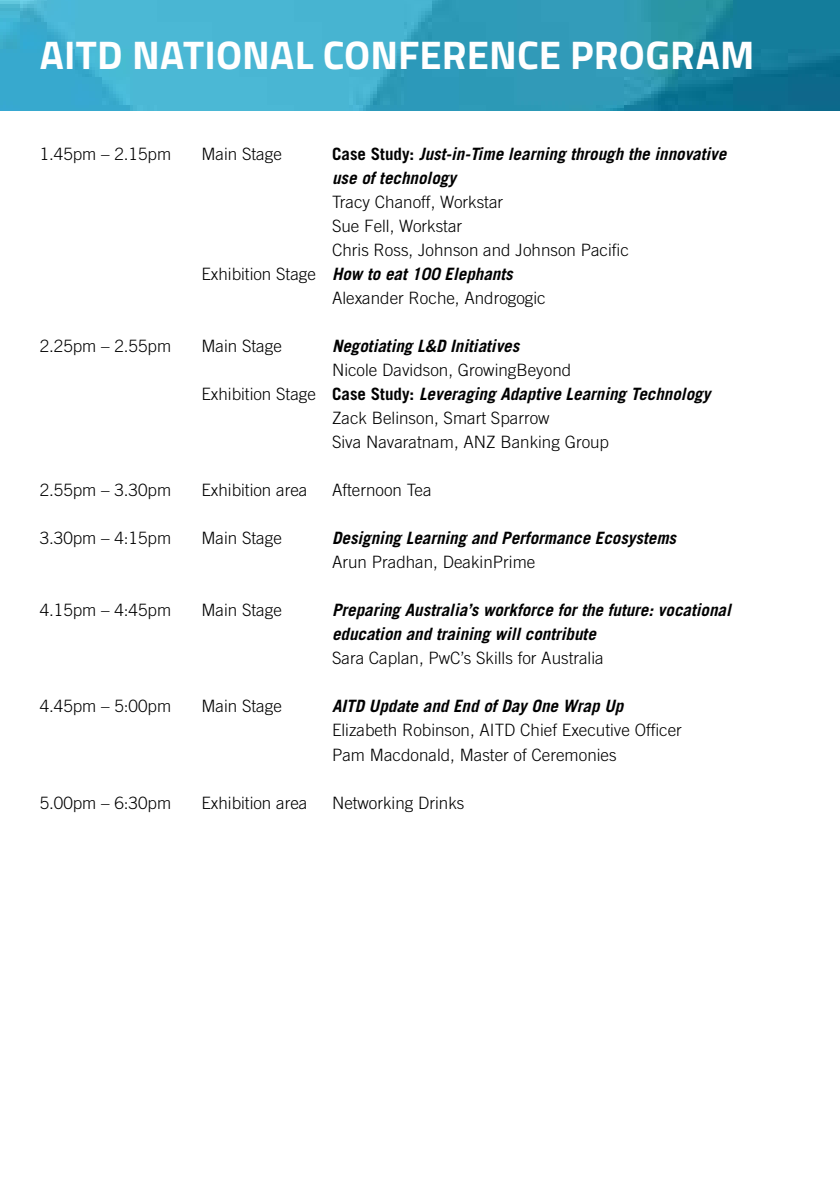
<style>
.page{position:relative;width:840px;height:1191px;background:#fff}
.page>*{position:absolute;margin:0;border:0;box-sizing:border-box;transform-origin:0 0}
.t1{font:700 40px "Titillium";letter-spacing:.005em;color:#fff}
.t2{font:300 17px/24px "Trade Gothic LT Std";color:#000}
.t3{font:italic 700 17px/24px "Trade Gothic LT Std";color:#000}
.s1{font-style:normal}
.s2{font-weight:300;font-style:normal}
</style>
<div class="page">
<img style="left:0;top:0;width:839px;height:110px">
<h1 class="t1" style="left:40px;top:24px;width:715px">AITD NATIONAL CONFERENCE PROGRAM</h1>
<p class="t2" style="left:40px;top:142px;width:133px">1.45pm – 2.15pm</p>
<p class="t2" style="left:201px;top:142px;width:82px">Main Stage</p>
<p class="t3" style="left:332px;top:142px;width:395px"><span class="s1">Case Study:</span> Just-in-Time learning through the innovative use of technology</p>
<p class="t2" style="left:332px;top:190px;width:172px">Tracy Chanoff, Workstar</p>
<p class="t2" style="left:332px;top:214px;width:132px">Sue Fell, Workstar</p>
<p class="t2" style="left:332px;top:238px;width:298px">Chris Ross, Johnson and Johnson Pacific</p>
<p class="t3" style="left:201px;top:262px;width:312px"><span class="s2">Exhibition Stage</span> How to eat 100 Elephants</p>
<p class="t2" style="left:332px;top:286px;width:215px">Alexander Roche, Androgogic</p>
<p class="t2" style="left:40px;top:334px;width:133px">2.25pm – 2.55pm</p>
<p class="t2" style="left:201px;top:334px;width:82px">Main Stage</p>
<p class="t3" style="left:332px;top:334px;width:189px">Negotiating L&amp;D Initiatives</p>
<p class="t2" style="left:332px;top:358px;width:240px">Nicole Davidson, GrowingBeyond</p>
<p class="t3" style="left:201px;top:382px;width:510px"><span class="s2">Exhibition Stage</span> <span class="s1">Case Study:</span> Leveraging Adaptive Learning Technology</p>
<p class="t2" style="left:332px;top:406px;width:219px">Zack Belinson, Smart Sparrow</p>
<p class="t2" style="left:332px;top:430px;width:278px">Siva Navaratnam, ANZ Banking Group</p>
<p class="t2" style="left:40px;top:478px;width:133px">2.55pm – 3.30pm</p>
<p class="t2" style="left:201px;top:478px;width:107px">Exhibition area</p>
<p class="t2" style="left:332px;top:478px;width:101px">Afternoon Tea</p>
<p class="t2" style="left:40px;top:526px;width:133px">3.30pm – 4:15pm</p>
<p class="t2" style="left:201px;top:526px;width:82px">Main Stage</p>
<p class="t3" style="left:332px;top:526px;width:345px">Designing Learning and Performance Ecosystems</p>
<p class="t2" style="left:332px;top:550px;width:205px">Arun Pradhan, DeakinPrime</p>
<p class="t2" style="left:40px;top:598px;width:133px">4.15pm – 4:45pm</p>
<p class="t2" style="left:201px;top:598px;width:82px">Main Stage</p>
<p class="t3" style="left:332px;top:598px;width:400px">Preparing Australia’s workforce for the future: vocational education and training will contribute</p>
<p class="t2" style="left:332px;top:646px;width:273px">Sara Caplan, PwC’s Skills for Australia</p>
<p class="t2" style="left:40px;top:694px;width:133px">4.45pm – 5:00pm</p>
<p class="t2" style="left:201px;top:694px;width:82px">Main Stage</p>
<p class="t3" style="left:332px;top:694px;width:292px">AITD Update and End of Day One Wrap Up</p>
<p class="t2" style="left:332px;top:718px;width:351px">Elizabeth Robinson, AITD Chief Executive Officer<br>Pam Macdonald, Master of Ceremonies</p>
<p class="t2" style="left:40px;top:790px;width:133px">5.00pm – 6:30pm</p>
<p class="t2" style="left:201px;top:790px;width:107px">Exhibition area</p>
<p class="t2" style="left:332px;top:790px;width:134px">Networking Drinks</p>
</div>
